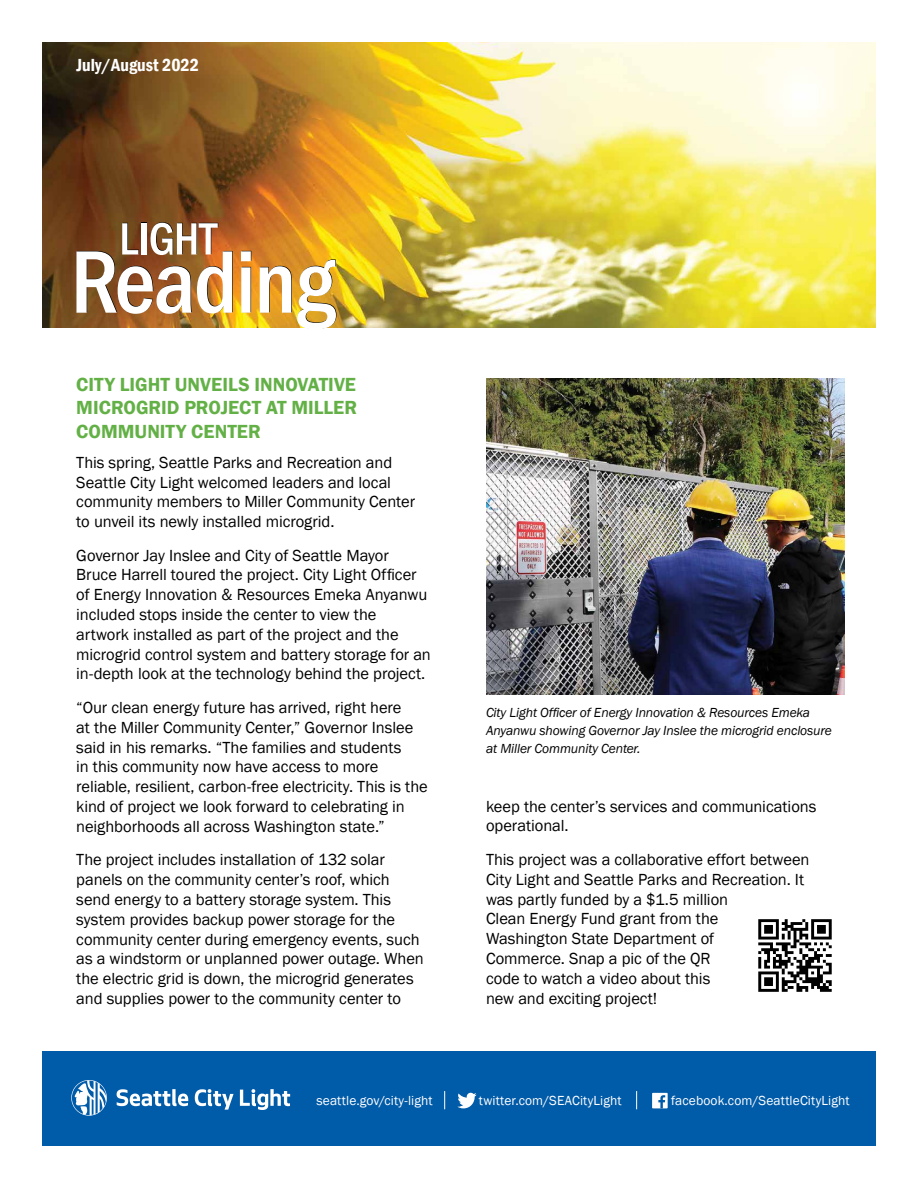
<style>
.page{position:relative;width:918px;height:1188px;background:#fff}
.page>*{position:absolute;margin:0;border:0;box-sizing:border-box;transform-origin:0 0}
.t1{font:600 19.5px/23.4px "Franklin Gothic";color:#63b146;text-align:justify}
.t2{font:600 condensed 18px "Franklin Gothic";color:#fff}
.t3{font:16.5px/19.8px "Franklin Gothic";letter-spacing:-.005em;color:#000}
.t4{font:italic 13.5px/18px "Franklin Gothic";letter-spacing:-.01em;color:#000}
.t5{font:13.5px "Franklin Gothic";letter-spacing:.01em;color:#fff}
</style>
<div class="page">
<img style="left:42px;top:42px;width:834px;height:286px">
<svg style="left:241px;top:251px;width:10px;height:62px"></svg>
<img style="left:260px;top:259px;width:77px;height:70px">
<svg style="left:76px;top:222px;width:157px;height:92px"></svg>
<div style="left:42px;top:1051px;width:834px;height:95px;background:#005ba8"></div>
<svg style="left:117px;top:1089px;width:71px;height:17px"></svg>
<svg style="left:195px;top:1089px;width:39px;height:21px"></svg>
<svg style="left:240px;top:1089px;width:50px;height:21px"></svg>
<svg style="left:71px;top:1080px;width:36px;height:36px"></svg>
<svg style="left:457px;top:1093px;width:20px;height:15px"></svg>
<div style="left:652px;top:1093px;width:16px;height:15px;background:#fff"></div>
<svg style="left:658px;top:1095px;width:7px;height:13px"></svg>
<svg style="left:444px;top:1091px;width:1px;height:18px"></svg>
<svg style="left:636px;top:1091px;width:1px;height:18px"></svg>
<img style="left:486px;top:378px;width:358px;height:317px">
<img style="left:758px;top:919px;width:74px;height:73px">
<p class="t2" style="left:76px;top:53px;width:124px">July/August 2022</p>
<p class="t1" style="left:76px;top:373px;width:283px">CITY LIGHT UNVEILS INNOVATIVE MICROGRID PROJECT AT MILLER COMMUNITY CENTER</p>
<p class="t3" style="left:76px;top:453px;width:340px">This spring, Seattle Parks and Recreation and Seattle City Light welcomed leaders and local community members to Miller Community Center to unveil its newly installed microgrid.</p>
<p class="t3" style="left:76px;top:546px;width:356px">Governor Jay Inslee and City of Seattle Mayor Bruce Harrell toured the project. City Light Officer of Energy Innovation &amp; Resources Emeka Anyanwu included stops inside the center to view the artwork installed as part of the project and the microgrid control system and battery storage for an in-depth look at the technology behind the project.</p>
<p class="t3" style="left:76px;top:698px;width:353px">“Our clean energy future has arrived, right here<br>at the Miller Community Center,” Governor Inslee said in his remarks. “The families and students<br>in this community now have access to more reliable, resilient, carbon-free electricity. This is the kind of project we look forward to celebrating in neighborhoods all across Washington state.”</p>
<p class="t3" style="left:76px;top:850px;width:349px">The project includes installation of 132 solar panels on the community center’s roof, which send energy to a battery storage system. This system provides backup power storage for the community center during emergency events, such as a windstorm or unplanned power outage. When the electric grid is down, the microgrid generates and supplies power to the community center to</p>
<p class="t4" style="left:486px;top:704px;width:347px">City Light Officer of Energy Innovation &amp; Resources Emeka<br>Anyanwu showing Governor Jay Inslee the microgrid enclosure at Miller Community Center.</p>
<p class="t3" style="left:486px;top:797px;width:332px">keep the center’s services and communications operational.</p>
<p class="t3" style="left:486px;top:850px;width:325px">This project was a collaborative effort between City Light and Seattle Parks and Recreation. It was partly funded by a $1.5 million<br>Clean Energy Fund grant from the<br>Washington State Department of<br>Commerce. Snap a pic of the QR<br>code to watch a video about this<br>new and exciting project!</p>
<p class="t5" style="left:317px;top:1093px;width:118px">seattle.gov/city-light</p>
<p class="t5" style="left:479px;top:1093px;width:144px">twitter.com/SEACityLight</p>
<p class="t5" style="left:671px;top:1093px;width:180px">facebook.com/SeattleCityLight</p>
</div>
